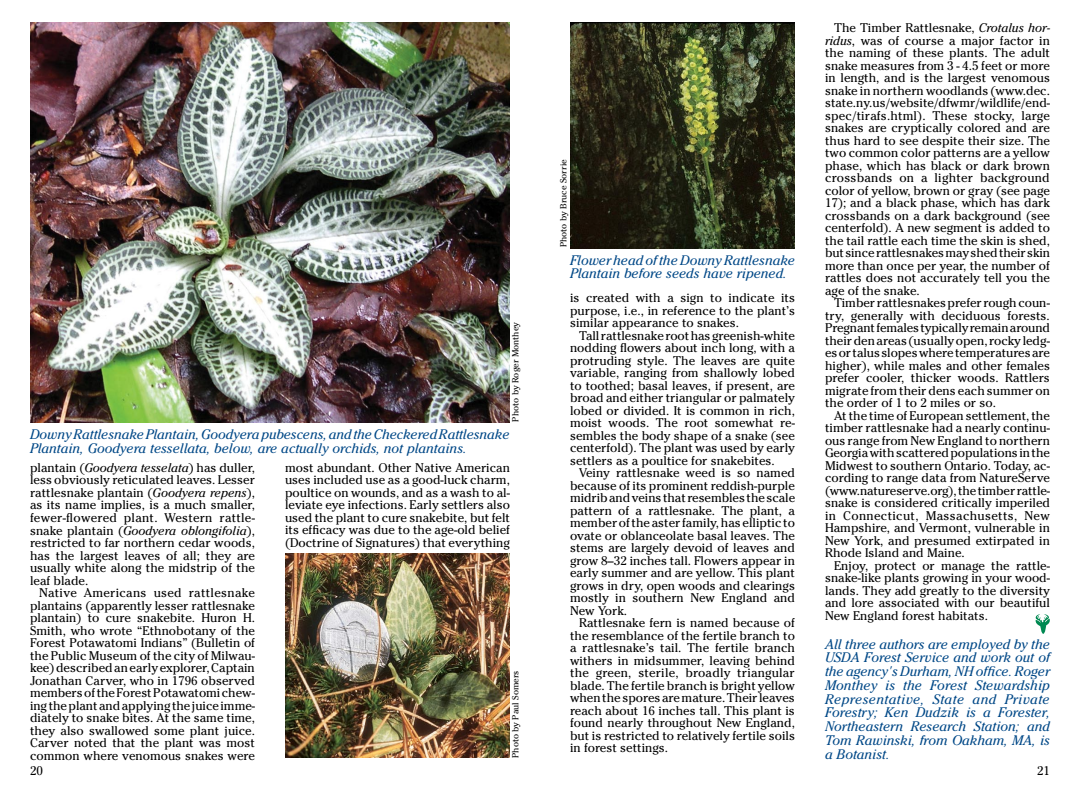
<style>
.page{position:relative;width:1080px;height:788px;background:#fff}
.page>*{position:absolute;margin:0;border:0;box-sizing:border-box;transform-origin:0 0}
.t1{font:italic 13.75px/13.8px "Cheltenham";color:#004887}
.t2{font:12.5px/12.5px "Cheltenham";color:#000;text-align:justify}
.t3{font:8.75px "Cheltenham";color:#000}
.s1{font-style:italic}
</style>
<div class="page">
<img style="left:30px;top:23px;width:480px;height:399px">
<img style="left:285px;top:554px;width:225px;height:204px">
<img style="left:570px;top:22px;width:225px;height:226px">
<svg style="left:1036px;top:614px;width:14px;height:20px"></svg>
<p class="t3" style="left:510px;top:421px;width:101px;rotate:-90deg">Photo by Roger Monthey</p>
<p class="t1" style="left:30px;top:427px;width:481px">Downy Rattlesnake Plantain, Goodyera pubescens, and the Checkered Rattlesnake<br>Plantain, Goodyera tessellata, below, are actually orchids, not plantains.</p>
<p class="t2" style="left:30px;top:461px;width:227px">plantain (<span class="s1">Goodyera tesselata</span>) has duller, less obviously reticulated leaves. Lesser rattlesnake plantain (<span class="s1">Goodyera repens</span>), as its name implies, is a much smaller, fewer-flowered plant. Western rattle&shy;snake plantain (<span class="s1">Goodyera oblongifolia</span>), restricted to far northern cedar woods, has the largest leaves of all; they are usually white along the midstrip of the leaf blade.</p>
<p class="t2" style="left:30px;top:586px;width:227px;text-indent:9px">Native Americans used rattlesnake plantains (apparently lesser rattlesnake plantain) to cure snakebite. Huron H.<br>Smith, who wrote “Ethnobotany of the Forest Potawatomi Indians” (Bulletin of the Public Museum of the city of Milwau&shy;kee) described anearly explorer, Captain Jonathan Carver, who in 1796 observed membersoftheForestPotawatomichew&shy;ingtheplantandapplyingthe juiceimme&shy;diately to snake bites. At the same time, they also swallowed some plant juice.<br>Carver noted that the plant was most common where venomous snakes were</p>
<p class="t2" style="left:285px;top:461px;width:227px">most abundant. Other Native American uses included use as a good-luck charm, poultice on wounds, and as a wash to al&shy;leviate eye infections. Early settlers also used the plant to cure snakebite, but felt its efficacy was due to the age-old belief (Doctrine of Signatures) that everything</p>
<p class="t3" style="left:510px;top:758px;width:89px;rotate:-90deg">Photo by Paul Somers</p>
<p class="t3" style="left:558px;top:247px;width:90px;rotate:-90deg">Photo by Bruce Sorrie</p>
<p class="t1" style="left:570px;top:253px;width:227px">Flower head of the Downy Rattlesnake<br>Plantain before seeds have ripened.</p>
<p class="t2" style="left:570px;top:291px;width:227px">is created with a sign to indicate its purpose, i.e., in reference to the plant’s similar appearance to snakes.</p>
<p class="t2" style="left:570px;top:329px;width:227px;text-indent:9px">Tall rattlesnakeroothasgreenish-white nodding flowers about inch long, with a protruding style. The leaves are quite variable, ranging from shallowly lobed to toothed; basal leaves, if present, are broad and either triangular or palmately lobed or divided. It is common in rich, moist woods. The root somewhat re&shy;sembles the body shape of a snake (see centerfold). The plant was used by early settlers as a poultice for snakebites.</p>
<p class="t2" style="left:570px;top:466px;width:227px;text-indent:9px">Veiny rattlesnake weed is so named because of its prominent reddish-purple midribandveins that resembles thescale pattern of a rattlesnake. The plant, a member of the aster family, has elliptic to ovate or oblanceolate basal leaves. The stems are largely devoid of leaves and grow 8–32 inches tall. Flowers appear in early summer and are yellow. This plant grows in dry, open woods and clearings mostly in southern New England and New York.</p>
<p class="t2" style="left:570px;top:616px;width:227px;text-indent:9px">Rattlesnake fern is named because of the resemblance of the fertile branch to a rattlesnake’s tail. The fertile branch withers in midsummer, leaving behind the green, sterile, broadly triangular blade. The fertile branch is bright yellow whenthespores aremature. Their leaves reach about 16 inches tall. This plant is found nearly throughout New England, but is restricted to relatively fertile soils in forest settings.</p>
<p class="t2" style="left:825px;top:21px;width:227px;text-indent:9px">The Timber Rattlesnake, <span class="s1">Crotalus hor&shy;ridus</span>, was of course a major factor in the naming of these plants. The adult snake measures from 3 - 4.5 feet or more in length, and is the largest venomous snake in northern woodlands (www.dec. state.ny.us/website/dfwmr/wildlife/end&shy;spec/tirafs.html). These stocky, large snakes are cryptically colored and are thus hard to see despite their size. The two common color patterns are a yellow phase, which has black or dark brown crossbands on a lighter background color of yellow, brown or gray (see page 17); and a black phase, which has dark crossbands on a dark background (see centerfold). A new segment is added to the tail rattle each time the skin is shed, butsincerattlesnakesmayshedtheirskin more than once per year, the number of rattles does not accurately tell you the age of the snake.</p>
<p class="t2" style="left:825px;top:296px;width:227px;text-indent:9px">Timber rattlesnakesprefer roughcoun&shy;try, generally with deciduous forests.<br>Pregnantfemalestypicallyremainaround their den areas (usually open, rocky ledg&shy;esor talusslopeswheretemperaturesare higher), while males and other females prefer cooler, thicker woods. Rattlers migrate from their dens each summer on the order of 1 to 2 miles or so.</p>
<p class="t2" style="left:825px;top:409px;width:227px;text-indent:9px">At the time of European settlement, the timber rattlesnake had a nearly continu&shy;ous range from New England to northern Georgiawithscatteredpopulationsinthe Midwest to southern Ontario. Today, ac&shy;cording to range data from NatureServe (www.natureserve.org),thetimber rattle&shy;snake is considered critically imperiled in Connecticut, Massachusetts, New Hampshire, and Vermont, vulnerable in New York, and presumed extirpated in Rhode Island and Maine.</p>
<p class="t2" style="left:825px;top:559px;width:227px;text-indent:9px">Enjoy, protect or manage the rattle&shy;snake-like plants growing in your wood&shy;lands. They add greatly to the diversity and lore associated with our beautiful New England forest habitats.</p>
<p class="t1" style="left:825px;top:637px;width:227px;text-align:justify">All three authors are employed by the USDA Forest Service and work out of the agency's Durham, NH office. Roger Monthey is the Forest Stewardship Representative, State and Private Forestry; Ken Dudzik is a Forester, Northeastern Research Station; and Tom Rawinski, from Oakham, MA, is a Botanist.</p>
<p class="t2" style="left:30px;top:764px;width:15px">20</p>
<p class="t2" style="left:1037px;top:764px;width:14px">21</p>
</div>
